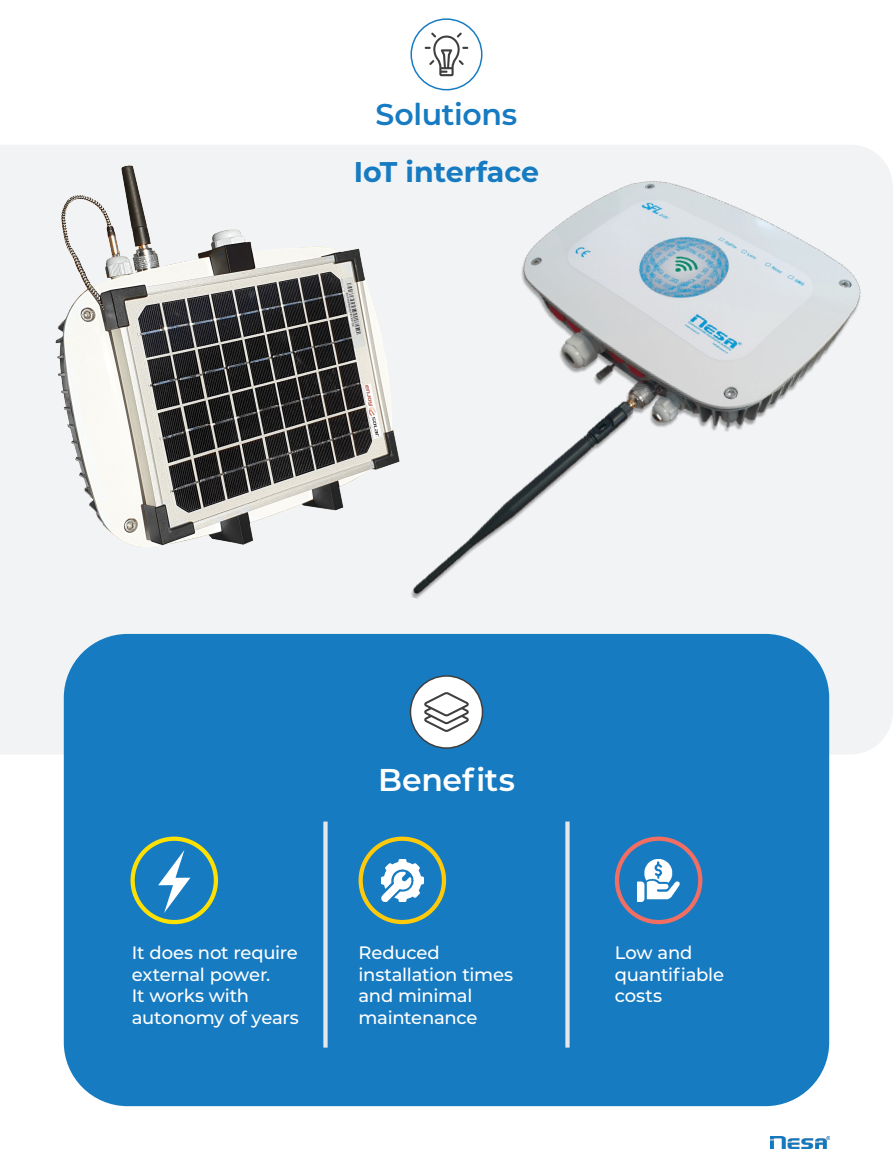
<style>
.page{position:relative;width:893px;height:1170px;background:#fff}
.page>*{position:absolute;margin:0;border:0;box-sizing:border-box;transform-origin:0 0}
.H_4_Center{font:600 31.5px "Montserrat";letter-spacing:-.005em;color:#fff}
.H_4_Center-2{font:600 30px "Montserrat";letter-spacing:-.01em;color:#177bc1}
.t1{font:700 28.5px "Montserrat";color:#177bc1}
.H_5{font:500 18px/21.6px "Montserrat";letter-spacing:-.015em;color:#fff}
</style>
<div class="page">
<div style="left:0;top:145px;width:893px;height:609px;background:#f2f3f4"></div>
<div style="left:64px;top:634px;width:765px;height:472px;background:#177bc1;border-radius:64px"></div>
<svg style="left:158px;top:850px;width:32px;height:62px"></svg>
<div style="left:130px;top:836px;width:88px;height:88px;border:4px solid #ffe101;border-radius:50%"></div>
<img style="left:381px;top:859px;width:42px;height:42px">
<div style="left:359px;top:836px;width:87px;height:88px;border:4px solid #feca0a;border-radius:50%"></div>
<img style="left:638px;top:859px;width:41px;height:41px">
<div style="left:615px;top:836px;width:87px;height:88px;border:4px solid #f26e63;border-radius:50%"></div>
<div style="left:565px;top:821px;width:5px;height:226px;background:#e6e7e9"></div>
<div style="left:323px;top:821px;width:5px;height:226px;background:#e6e7e9"></div>
<img style="left:406px;top:145px;width:474px;height:556px">
<img style="left:0;top:154px;width:502px;height:433px">
<div style="left:410px;top:676px;width:72px;height:72px;background:#fff;border-radius:50%"></div>
<div style="left:410px;top:675px;width:73px;height:73px;border:2px solid #3e3e3f;border-radius:50%"></div>
<svg style="left:424px;top:692px;width:45px;height:39px"></svg>
<div style="left:410px;top:18px;width:72px;height:72px;border:2px solid #177bc1;border-radius:50%"></div>
<svg style="left:425px;top:32px;width:43px;height:44px"></svg>
<img style="left:770px;top:1136px;width:59px;height:12px">
<p class="H_4_Center-2" style="left:376px;top:93px;width:143px">Solutions</p>
<p class="t1" style="left:354px;top:151px;width:187px">IoT interface</p>
<p class="H_4_Center" style="left:378px;top:757px;width:138px">Benefits</p>
<p class="H_5" style="left:132px;top:940px;width:169px">It does not require external power.<br>It works with autonomy of years</p>
<p class="H_5" style="left:359px;top:940px;width:156px">Reduced installation times and minimal maintenance</p>
<p class="H_5" style="left:615px;top:940px;width:111px">Low and quantifiable costs</p>
</div>
